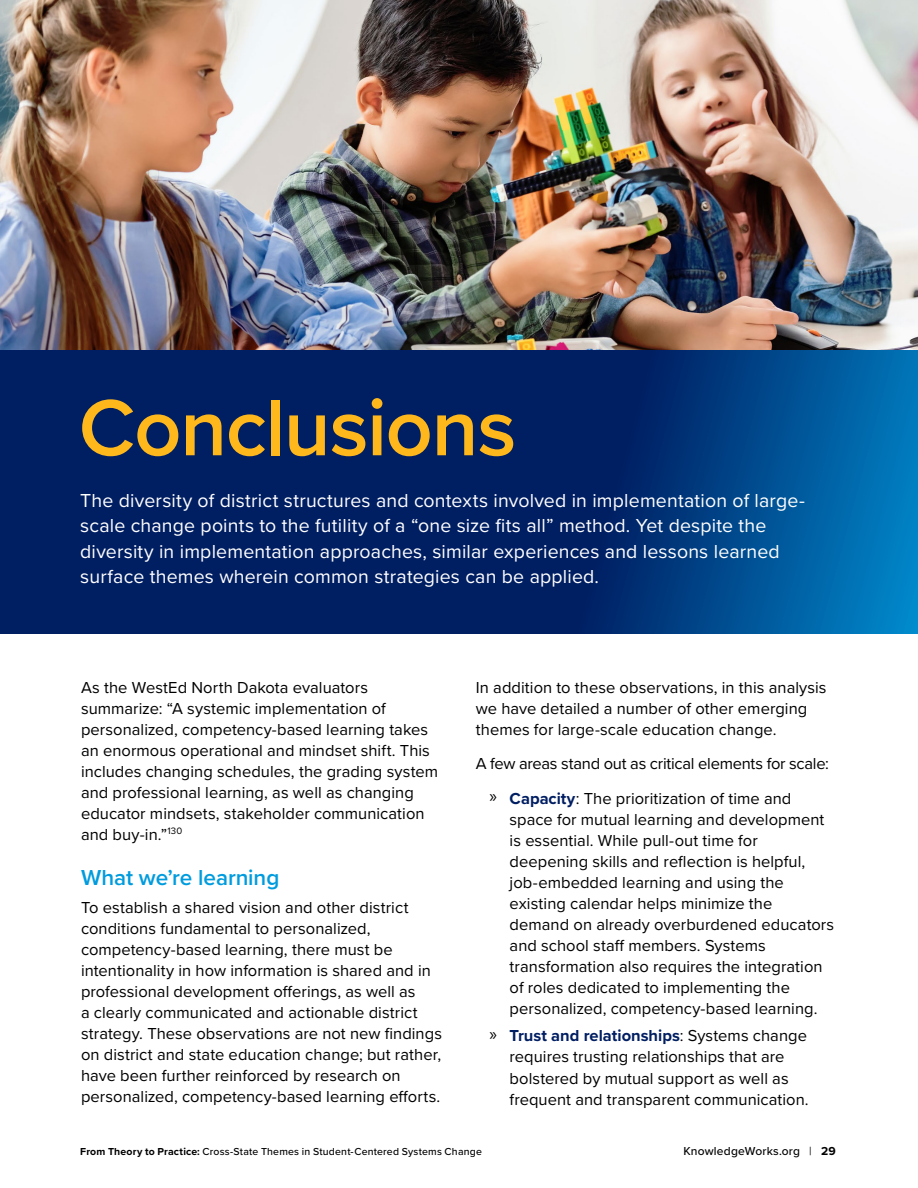
<style>
.page{position:relative;width:918px;height:1188px;background:#fff}
.page>*{position:absolute;margin:0;border:0;box-sizing:border-box;transform-origin:0 0}
.t1{font:600 82.5px "Proxima Nova";letter-spacing:-.015em;color:#ffb81c}
.t2{font:600 22.5px "Proxima Nova";letter-spacing:-.005em;color:#009cde}
.t3{font:19.5px/25.5px "Proxima Nova";letter-spacing:.01em;color:#fff}
.t4{font:16.5px/21px "Proxima Nova";letter-spacing:.005em;color:#000}
.t5{font:16.5px "Proxima Nova";letter-spacing:-.015em;color:#000}
.t6{font:500 12px "Proxima Nova";letter-spacing:.015em;color:#000}
.t7{font:500 10.5px "Proxima Nova";letter-spacing:.02em;color:#000}
.s1{font-family:"Myriad Pro";font-size:18px}
.s2{font-weight:700;color:#001e62}
.s3{font-weight:700}
.s4{font-weight:400}
</style>
<div class="page">
<svg style="left:0;top:350px;width:918px;height:284px;background:#002e72"></svg>
<img style="left:0;top:0;width:918px;height:350px">
<h2 class="t1" style="left:79px;top:366px;width:439px">Conclusions</h2>
<p class="t3" style="left:80px;top:487px;width:726px">The diversity of district structures and contexts involved in implementation of large&shy;scale change points to the futility of a “one size fits all” method. Yet despite the diversity in implementation approaches, similar experiences and lessons learned surface themes wherein common strategies can be applied.</p>
<p class="t4" style="left:81px;top:676px;width:359px">As the WestEd North Dakota evaluators summarize: “A systemic implementation of personalized, competency-based learning takes an enormous operational and mindset shift. This includes changing schedules, the grading system and professional learning, as well as changing educator mindsets, stakeholder communication and buy-in.”<sup>130</sup></p>
<h3 class="t2" style="left:81px;top:861px;width:200px">What we’re learning</h3>
<p class="t4" style="left:81px;top:897px;width:363px">To establish a shared vision and other district conditions fundamental to personalized, competency-based learning, there must be intentionality in how information is shared and in professional development offerings, as well as<br>a clearly communicated and actionable district strategy. These observations are not new findings on district and state education change; but rather, have been further reinforced by research on personalized, competency-based learning efforts.</p>
<p class="t4" style="left:476px;top:676px;width:352px">In addition to these observations, in this analysis we have detailed a number of other emerging themes for large-scale education change.</p>
<p class="t5" style="left:476px;top:751px;width:355px">A few areas stand out as critical elements for scale:</p>
<p class="t4" style="left:510px;top:787px;width:326px;text-indent:-20px"><span class="s1">»</span> <span class="s2">Capacity</span>: The prioritization of time and space for mutual learning and development is essential. While pull-out time for deepening skills and reflection is helpful, job-embedded learning and using the existing calendar helps minimize the demand on already overburdened educators and school staff members. Systems transformation also requires the integration of roles dedicated to implementing the personalized, competency-based learning.</p>
<p class="t4" style="left:510px;top:1025px;width:301px;text-indent:-20px"><span class="s1">»</span> <span class="s2">Trust and relationships</span>: Systems change requires trusting relationships that are bolstered by mutual support as well as frequent and transparent communication.</p>
<p class="t7" style="left:80px;top:1144px;width:403px"><span class="s3">From Theory to Practice:</span> Cross-State Themes in Student-Centered Systems Change</p>
<p class="t6" style="left:683px;top:1142px;width:154px">KnowledgeWorks.org <span class="s4">|</span> <span class="s3">29</span></p>
</div>
